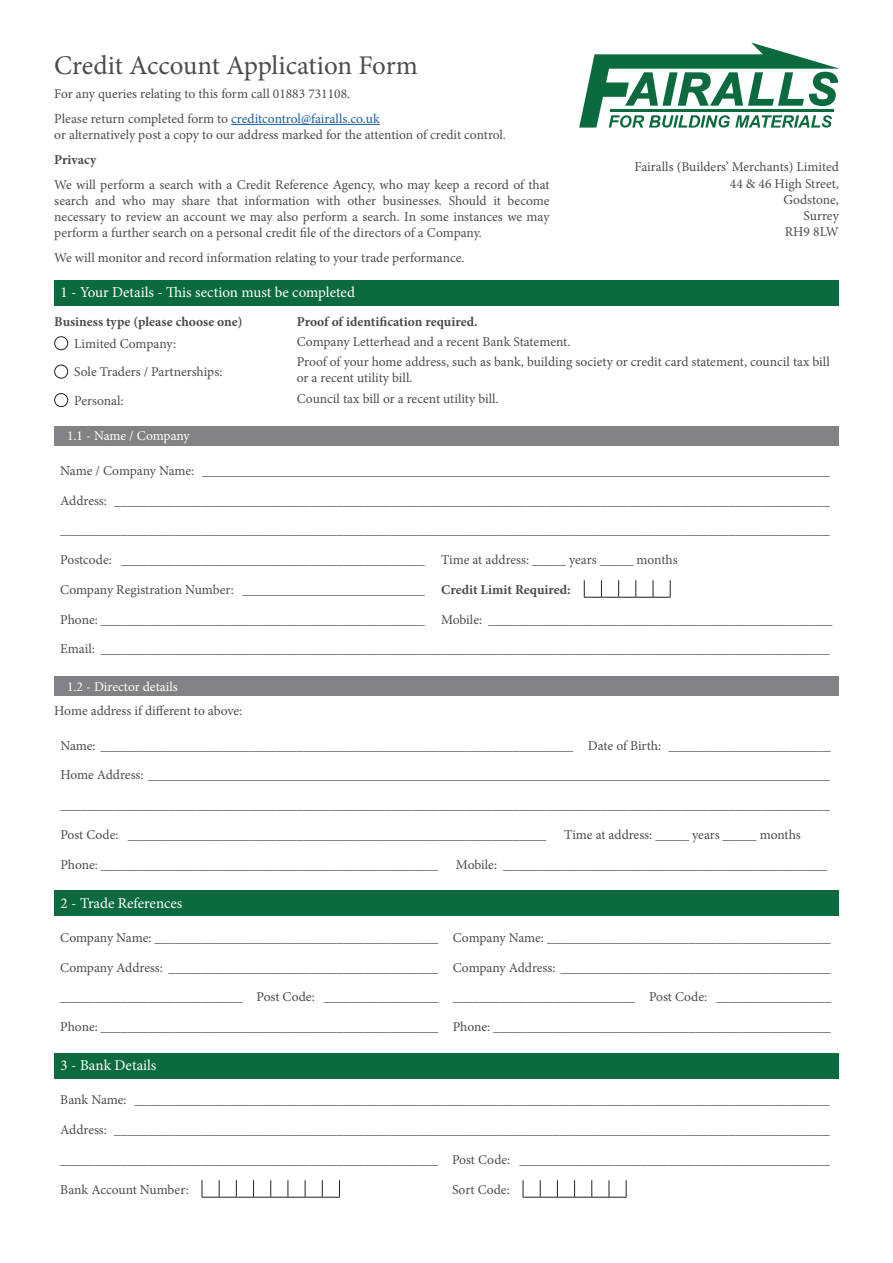
<style>
.page{position:relative;width:893px;height:1263px;background:#fff}
.page>*{position:absolute;margin:0;border:0;box-sizing:border-box;transform-origin:0 0}
.t1{font:27px "Minion Pro";letter-spacing:-.005em;color:#4b4c4d}
.t2{font:15px "Minion Pro";color:#fff}
.t3{font:13.5px/16.2px "Minion Pro";letter-spacing:-.005em;color:#4b4c4d}
.t4{font:700 13.5px "Minion Pro";color:#4b4c4d}
.t5{font:13.5px "Minion Pro";letter-spacing:-.005em;color:#fff}
.s1{color:#175d9e}
.s2{font-weight:700}
</style>
<div class="page">
<hr style="left:231px;top:124px;width:149px;height:1px;background:#175d9e">
<div style="left:54px;top:280px;width:785px;height:25px;background:#0b6b3e"></div>
<div style="left:54px;top:426px;width:785px;height:20px;background:#808285"></div>
<div style="left:54px;top:676px;width:785px;height:20px;background:#808285"></div>
<div style="left:54px;top:890px;width:785px;height:26px;background:#0b6b3e"></div>
<div style="left:54px;top:1053px;width:785px;height:25px;background:#0b6b3e"></div>
<div style="left:54px;top:336px;width:14px;height:14px;border:1px solid #231f20;border-radius:50%"></div>
<div style="left:54px;top:365px;width:14px;height:14px;border:1px solid #231f20;border-radius:50%"></div>
<div style="left:54px;top:393px;width:14px;height:14px;border:1px solid #231f20;border-radius:50%"></div>
<svg style="left:584px;top:580px;width:87px;height:18px"></svg>
<svg style="left:202px;top:1180px;width:138px;height:18px"></svg>
<svg style="left:523px;top:1180px;width:104px;height:18px"></svg>
<svg style="left:580px;top:43px;width:259px;height:85px"></svg>
<h1 class="t1" style="left:54px;top:47px;width:365px">Credit Account Application Form</h1>
<p class="t3" style="left:54px;top:82px;width:327px;line-height:24.8px">For any queries relating to this form call 01883 731108.<br>Please return completed form to <span class="s1">creditcontrol@fairalls.co.uk</span></p>
<p class="t3" style="left:54px;top:127px;width:453px">or alternatively post a copy to our address marked for the attention of credit control.</p>
<p class="t4" style="left:54px;top:150px;width:44px">Privacy</p>
<p class="t3" style="left:54px;top:176px;width:497px;text-align:justify">We will perform a search with a Credit Reference Agency, who may keep a record of that search and who may share that information with other businesses. Should it become necessary to review an account we may also perform a search. In some instances we may perform a further search on a personal credit file of the directors of a Company.</p>
<p class="t3" style="left:54px;top:250px;width:412px">We will monitor and record information relating to your trade performance.</p>
<p class="t2" style="left:61px;top:282px;width:296px">1 - Your Details - This section must be completed</p>
<p class="t4" style="left:54px;top:312px;width:190px">Business type (please choose one)</p>
<p class="t4" style="left:297px;top:312px;width:182px">Proof of identification required.</p>
<p class="t3" style="left:74px;top:336px;width:103px">Limited Company:</p>
<p class="t3" style="left:297px;top:334px;width:275px">Company Letterhead and a recent Bank Statement.</p>
<p class="t3" style="left:74px;top:364px;width:150px">Sole Traders / Partnerships:</p>
<p class="t3" style="left:297px;top:354px;width:534px">Proof of your home address, such as bank, building society or credit card statement, council tax bill or a recent utility bill.</p>
<p class="t3" style="left:74px;top:392px;width:51px">Personal:</p>
<p class="t3" style="left:297px;top:390px;width:203px">Council tax bill or a recent utility bill.</p>
<p class="t5" style="left:67px;top:427px;width:124px">1.1 - Name / Company</p>
<p class="t3" style="left:60px;top:462px;width:771px">Name / Company Name: _____________________________________________________________________________________________</p>
<p class="t3" style="left:60px;top:492px;width:771px">Address: __________________________________________________________________________________________________________</p>
<p class="t3" style="left:60px;top:522px;width:771px">__________________________________________________________________________________________________________________</p>
<p class="t3" style="left:60px;top:552px;width:619px">Postcode: _____________________________________________ Time at address: _____ years _____ months</p>
<p class="t3" style="left:60px;top:581px;width:512px">Company Registration Number: ___________________________ <span class="s2">Credit Limit Required:</span></p>
<p class="t3" style="left:60px;top:611px;width:774px">Phone: ________________________________________________ Mobile: ___________________________________________________</p>
<p class="t3" style="left:60px;top:641px;width:771px">Email: ____________________________________________________________________________________________________________</p>
<p class="t5" style="left:67px;top:677px;width:112px">1.2 - Director details</p>
<p class="t3" style="left:54px;top:703px;width:190px">Home address if different to above:</p>
<p class="t3" style="left:60px;top:737px;width:772px">Name: ______________________________________________________________________ Date of Birth: ________________________</p>
<p class="t3" style="left:60px;top:767px;width:771px">Home Address: _____________________________________________________________________________________________________</p>
<p class="t3" style="left:60px;top:797px;width:771px">__________________________________________________________________________________________________________________</p>
<p class="t3" style="left:60px;top:826px;width:487px">Post Code: ______________________________________________________________</p>
<p class="t3" style="left:564px;top:826px;width:238px">Time at address: _____ years _____ months</p>
<p class="t3" style="left:60px;top:856px;width:379px">Phone: __________________________________________________</p>
<p class="t3" style="left:456px;top:856px;width:373px">Mobile: ________________________________________________</p>
<p class="t2" style="left:61px;top:893px;width:123px">2 - Trade References</p>
<p class="t3" style="left:60px;top:929px;width:772px">Company Name: __________________________________________ Company Name: __________________________________________</p>
<p class="t3" style="left:60px;top:959px;width:772px">Company Address: ________________________________________ Company Address: ________________________________________</p>
<p class="t3" style="left:60px;top:989px;width:772px">___________________________ Post Code: _________________ ___________________________ Post Code: _________________</p>
<p class="t3" style="left:60px;top:1019px;width:772px">Phone: __________________________________________________ Phone: __________________________________________________</p>
<p class="t2" style="left:61px;top:1055px;width:97px">3 - Bank Details</p>
<p class="t3" style="left:60px;top:1092px;width:771px">Bank Name: _______________________________________________________________________________________________________</p>
<p class="t3" style="left:60px;top:1122px;width:771px">Address: __________________________________________________________________________________________________________</p>
<p class="t3" style="left:60px;top:1152px;width:771px">________________________________________________________ Post Code: ______________________________________________</p>
<p class="t3" style="left:60px;top:1181px;width:130px">Bank Account Number:</p>
<p class="t3" style="left:452px;top:1181px;width:59px">Sort Code:</p>
<p class="t3" style="left:634px;top:159px;width:206px;text-align:right">Fairalls (Builders’ Merchants) Limited<br>44 &amp; 46 High Street,<br>Godstone,<br>Surrey<br>RH9 8LW</p>
</div>
